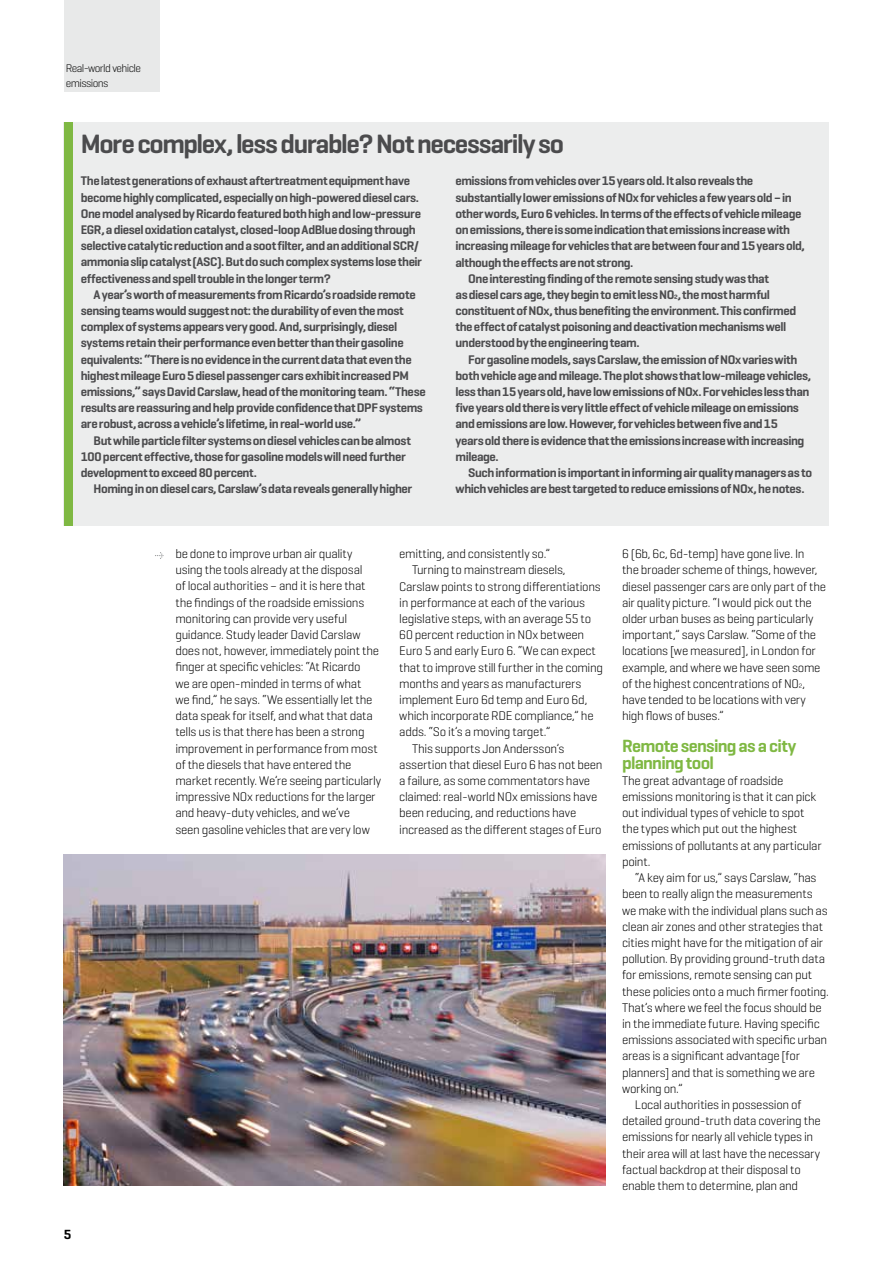
<style>
.page{position:relative;width:893px;height:1263px;background:#fff}
.page>*{position:absolute;margin:0;border:0;box-sizing:border-box;transform-origin:0 0}
.t1{font:600 27px "Geogrotesque";letter-spacing:-.05em;color:#4b4b4d}
.t2{font:600 18px/16.2px "Geogrotesque";letter-spacing:-.04em;color:#7fb843}
.t3{font:600 13.5px "Geogrotesque";color:#000}
.t4{font:300 12.75px/16.2px "Geogrotesque";letter-spacing:-.02em;color:#000}
.t5{font:600 12.75px/16.2px "Geogrotesque";letter-spacing:-.035em;color:#4b4b4d}
.t6{font:300 11.25px/15px "Geogrotesque";letter-spacing:-.05em;color:#000}
.s1{font-size:6.3px}
</style>
<div class="page">
<svg style="left:155px;top:552px;width:9px;height:7px"></svg>
<div style="left:64px;top:122px;width:765px;height:404px;background:#eceded"></div>
<div style="left:64px;top:122px;width:8px;height:404px;background:#7fb843"></div>
<img style="left:64px;top:855px;width:542px;height:330px">
<div style="left:64px;top:0;width:95px;height:91px;background:#e3e4e4"></div>
<p class="t6" style="left:66px;top:60px;width:76px">Real-world vehicle emissions</p>
<h1 class="t1" style="left:81px;top:127px;width:485px">More complex, less durable? Not necessarily so</h1>
<p class="t5" style="left:81px;top:173px;width:343px">The latest generations of exhaust aftertreatment equipment have become highly complicated, especially on high-powered diesel cars.<br>One model analysed by Ricardo featured both high and low-pressure EGR, a diesel oxidation catalyst, closed-loop AdBlue dosing through selective catalytic reduction and a soot filter, and an additional SCR/ ammonia slip catalyst (ASC). But do such complex systems lose their effectiveness and spell trouble in the longer term?</p>
<p class="t5" style="left:81px;top:286px;width:346px;text-indent:13px">A year’s worth of measurements from Ricardo’s roadside remote sensing teams would suggest not: the durability of even the most complex of systems appears very good. And, surprisingly, diesel systems retain their performance even better than their gasoline equivalents: “There is no evidence in the current data that even the highest mileage Euro 5 diesel passenger cars exhibit increased PM emissions,” says David Carslaw, head of the monitoring team. “These results are reassuring and help provide confidence that DPF systems are robust, across a vehicle’s lifetime, in real-world use.”</p>
<p class="t5" style="left:81px;top:432px;width:332px;text-indent:13px">But while particle filter systems on diesel vehicles can be almost<br>100 percent effective, those for gasoline models will need further development to exceed 80 percent.</p>
<p class="t5" style="left:94px;top:481px;width:320px">Homing in on diesel cars, Carslaw’s data reveals generally higher</p>
<p class="t5" style="left:455px;top:173px;width:299px">emissions from vehicles over 15 years old. It also reveals the</p>
<p class="t5" style="left:455px;top:189px;width:338px">substantially lower emissions of NOx for vehicles a few years old – in</p>
<p class="t5" style="left:455px;top:205px;width:347px">other words, Euro 6 vehicles. In terms of the effects of vehicle mileage</p>
<p class="t5" style="left:455px;top:221px;width:336px">on emissions, there is some indication that emissions increase with</p>
<p class="t5" style="left:455px;top:238px;width:351px">increasing mileage for vehicles that are between four and 15 years old,</p>
<p class="t5" style="left:455px;top:254px;width:180px">although the effects are not strong.</p>
<p class="t5" style="left:468px;top:270px;width:302px">One interesting finding of the remote sensing study was that</p>
<p class="t5" style="left:455px;top:286px;width:316px">as diesel cars age, they begin to emit less NO<span class="s1">2</span>, the most harmful</p>
<p class="t5" style="left:455px;top:302px;width:342px">constituent of NOx, thus benefiting the environment. This confirmed</p>
<p class="t5" style="left:455px;top:319px;width:332px">the effect of catalyst poisoning and deactivation mechanisms well</p>
<p class="t5" style="left:455px;top:335px;width:186px">understood by the engineering team.</p>
<p class="t5" style="left:468px;top:351px;width:331px">For gasoline models, says Carslaw, the emission of NOx varies with</p>
<p class="t5" style="left:455px;top:367px;width:357px">both vehicle age and mileage. The plot shows that low-mileage vehicles,</p>
<p class="t5" style="left:455px;top:383px;width:355px">less than 15 years old, have low emissions of NOx. For vehicles less than</p>
<p class="t5" style="left:455px;top:400px;width:345px">five years old there is very little effect of vehicle mileage on emissions</p>
<p class="t5" style="left:455px;top:416px;width:324px">and emissions are low. However, for vehicles between five and 15</p>
<p class="t5" style="left:455px;top:432px;width:350px">years old there is evidence that the emissions increase with increasing</p>
<p class="t5" style="left:455px;top:448px;width:45px">mileage.</p>
<p class="t5" style="left:468px;top:464px;width:345px">Such information is important in informing air quality managers as to</p>
<p class="t5" style="left:455px;top:481px;width:351px">which vehicles are best targeted to reduce emissions of NOx, he notes.</p>
<p class="t3" style="left:64px;top:1225px;width:9px">5</p>
<p class="t4" style="left:175px;top:545px;width:207px">be done to improve urban air quality using the tools already at the disposal<br>of local authorities – and it is here that the findings of the roadside emissions monitoring can provide very useful guidance. Study leader David Carslaw does not, however, immediately point the finger at specific vehicles: “At Ricardo<br>we are open-minded in terms of what<br>we find,” he says. “We essentially let the data speak for itself, and what that data tells us is that there has been a strong improvement in performance from most of the diesels that have entered the market recently. We’re seeing particularly impressive NOx reductions for the larger and heavy-duty vehicles, and we’ve<br>seen gasoline vehicles that are very low</p>
<p class="t4" style="left:399px;top:545px;width:153px">emitting, and consistently so.”</p>
<p class="t4" style="left:412px;top:561px;width:155px">Turning to mainstream diesels,</p>
<p class="t4" style="left:399px;top:578px;width:203px">Carslaw points to strong differentiations</p>
<p class="t4" style="left:399px;top:594px;width:187px">in performance at each of the various</p>
<p class="t4" style="left:399px;top:610px;width:194px">legislative steps, with an average 55 to</p>
<p class="t4" style="left:399px;top:626px;width:186px">60 percent reduction in NOx between</p>
<p class="t4" style="left:399px;top:642px;width:198px">Euro 5 and early Euro 6. “We can expect</p>
<p class="t4" style="left:399px;top:659px;width:205px">that to improve still further in the coming</p>
<p class="t4" style="left:399px;top:675px;width:184px">months and years as manufacturers</p>
<p class="t4" style="left:399px;top:691px;width:190px">implement Euro 6d temp and Euro 6d,</p>
<p class="t4" style="left:399px;top:707px;width:196px">which incorporate RDE compliance,” he</p>
<p class="t4" style="left:399px;top:723px;width:153px">adds. “So it’s a moving target.”</p>
<p class="t4" style="left:412px;top:740px;width:154px">This supports Jon Andersson’s</p>
<p class="t4" style="left:399px;top:756px;width:205px">assertion that diesel Euro 6 has not been</p>
<p class="t4" style="left:399px;top:772px;width:192px">a failure, as some commentators have</p>
<p class="t4" style="left:399px;top:788px;width:200px">claimed: real-world NOx emissions have</p>
<p class="t4" style="left:399px;top:804px;width:179px">been reducing, and reductions have</p>
<p class="t4" style="left:399px;top:821px;width:204px">increased as the different stages of Euro</p>
<p class="t4" style="left:622px;top:545px;width:205px">6 (6b, 6c, 6d-temp) have gone live. In<br>the broader scheme of things, however, diesel passenger cars are only part of the air quality picture. “I would pick out the older urban buses as being particularly important,” says Carslaw. “Some of the locations [we measured], in London for example, and where we have seen some of the highest concentrations of NO<span class="s1">2</span>, have tended to be locations with very high flows of buses.”</p>
<h2 class="t2" style="left:622px;top:738px;width:176px">Remote sensing as a city planning tool</h2>
<p class="t4" style="left:622px;top:772px;width:201px">The great advantage of roadside emissions monitoring is that it can pick out individual types of vehicle to spot the types which put out the highest emissions of pollutants at any particular point.</p>
<p class="t4" style="left:635px;top:869px;width:183px">“A key aim for us,” says Carslaw, “has</p>
<p class="t4" style="left:622px;top:885px;width:192px">been to really align the measurements</p>
<p class="t4" style="left:622px;top:902px;width:207px">we make with the individual plans such as</p>
<p class="t4" style="left:622px;top:918px;width:202px">clean air zones and other strategies that</p>
<p class="t4" style="left:622px;top:934px;width:203px">cities might have for the mitigation of air</p>
<p class="t4" style="left:622px;top:950px;width:205px">pollution. By providing ground-truth data</p>
<p class="t4" style="left:622px;top:966px;width:192px">for emissions, remote sensing can put</p>
<p class="t4" style="left:622px;top:983px;width:208px">these policies onto a much firmer footing.</p>
<p class="t4" style="left:622px;top:999px;width:201px">That’s where we feel the focus should be</p>
<p class="t4" style="left:622px;top:1015px;width:199px">in the immediate future. Having specific</p>
<p class="t4" style="left:622px;top:1031px;width:207px">emissions associated with specific urban</p>
<p class="t4" style="left:622px;top:1047px;width:179px">areas is a significant advantage [for</p>
<p class="t4" style="left:622px;top:1064px;width:195px">planners] and that is something we are</p>
<p class="t4" style="left:622px;top:1080px;width:62px">working on.”</p>
<p class="t4" style="left:635px;top:1096px;width:168px">Local authorities in possession of</p>
<p class="t4" style="left:622px;top:1112px;width:200px">detailed ground-truth data covering the</p>
<p class="t4" style="left:622px;top:1128px;width:193px">emissions for nearly all vehicle types in</p>
<p class="t4" style="left:622px;top:1145px;width:200px">their area will at last have the necessary</p>
<p class="t4" style="left:622px;top:1161px;width:180px">factual backdrop at their disposal to</p>
<p class="t4" style="left:622px;top:1177px;width:178px">enable them to determine, plan and</p>
</div>
